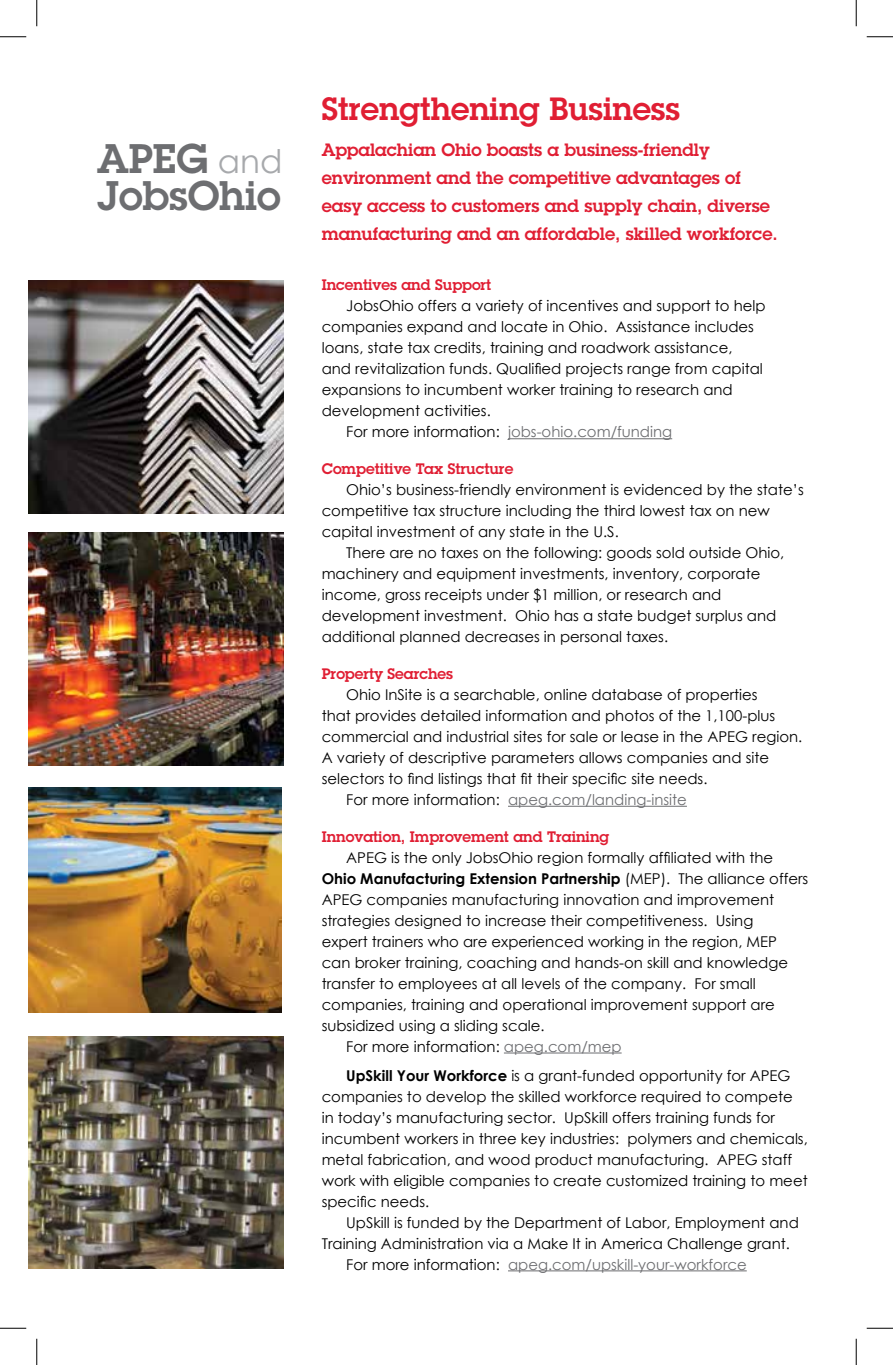
<style>
.page{position:relative;width:893px;height:1365px;background:#fff}
.page>*{position:absolute;margin:0;border:0;box-sizing:border-box;transform-origin:0 0}
.t1{font:600 40.43px/37.3px "Lubalin Graph Std";color:#6d6e71}
.t2{font:600 31.5px "Lubalin Graph Std";color:#e01e33}
.t3{font:600 17.5px/28px "Lubalin Graph Std";color:#e01e33}
.t4{font:14.88px/21px "Century Gothic";color:#000}
.t5{font:14.88px "Century Gothic";color:#6d6e71}
.t6{font:600 14.88px "Lubalin Graph Std";color:#e01e33}
.t7{font:700 14.88px "Century Gothic";color:#000}
.s1{font-family:"Century Gothic";font-weight:400;font-size:32.73px;color:#a7a9ac}
.s2{color:#000}
.s3{font-weight:400}
.s4{color:#6d6e71}
.s5{font-weight:700}
</style>
<div class="page">
<hr style="left:508px;top:438px;width:164px;height:1px;background:#6d6e71">
<hr style="left:508px;top:806px;width:179px;height:1px;background:#6d6e71">
<hr style="left:504px;top:1053px;width:117px;height:1px;background:#6d6e71">
<hr style="left:508px;top:1270px;width:238px;height:1px;background:#6d6e71">
<img style="left:29px;top:280px;width:254px;height:233px">
<img style="left:29px;top:532px;width:254px;height:233px">
<img style="left:29px;top:787px;width:252px;height:225px">
<img style="left:29px;top:1036px;width:254px;height:233px">
<svg style="left:0;top:36px;width:26px;height:1px"></svg>
<svg style="left:866px;top:36px;width:26px;height:1px"></svg>
<svg style="left:0;top:1328px;width:26px;height:1px"></svg>
<svg style="left:866px;top:1328px;width:26px;height:1px"></svg>
<svg style="left:36px;top:0;width:1px;height:26px"></svg>
<svg style="left:36px;top:1339px;width:1px;height:26px"></svg>
<svg style="left:855px;top:0;width:1px;height:26px"></svg>
<svg style="left:855px;top:1339px;width:1px;height:26px"></svg>
<h1 class="t1" style="left:97px;top:140px;width:187px">APEG <span class="s1">and<br></span>JobsOhio</h1>
<h2 class="t2" style="left:322px;top:88px;width:360px">Strengthening Business</h2>
<p class="t3" style="left:322px;top:136px;width:457px">Appalachian Ohio boasts a business-friendly environment and the competitive advantages of easy access to customers and supply chain, diverse manufacturing and an affordable, skilled workforce.</p>
<p class="t6" style="left:322px;top:275px;width:171px">Incentives and Support</p>
<p class="t4" style="left:346px;top:295px;width:421px">JobsOhio offers a variety of incentives and support to help</p>
<p class="t4" style="left:322px;top:316px;width:434px">companies expand and locate in Ohio. Assistance includes</p>
<p class="t4" style="left:322px;top:337px;width:412px">loans, state tax credits, training and roadwork assistance,</p>
<p class="t4" style="left:322px;top:358px;width:442px">and revitalization funds. Qualified projects range from capital</p>
<p class="t4" style="left:322px;top:379px;width:412px">expansions to incumbent worker training to research and</p>
<p class="t4" style="left:322px;top:400px;width:171px">development activities.</p>
<p class="t5" style="left:346px;top:422px;width:327px"><span class="s2">For more information:</span> jobs-ohio.com/funding</p>
<p class="t6" style="left:322px;top:459px;width:193px">Competitive Tax Structure</p>
<p class="t4" style="left:322px;top:479px;width:483px;text-indent:24px">Ohio’s business-friendly environment is evidenced by the state’s competitive tax structure including the third lowest tax on new capital investment of any state in the U.S.</p>
<p class="t4" style="left:322px;top:542px;width:464px;text-indent:24px">There are no taxes on the following: goods sold outside Ohio, machinery and equipment investments, inventory, corporate income, gross receipts under $1 million, or research and development investment. Ohio has a state budget surplus and additional planned decreases in personal taxes.</p>
<p class="t6" style="left:322px;top:664px;width:133px">Property Searches</p>
<p class="t4" style="left:346px;top:684px;width:413px">Ohio InSite is a searchable, online database of properties</p>
<p class="t4" style="left:322px;top:705px;width:455px">that provides detailed information and photos of the 1,100-plus</p>
<p class="t4" style="left:322px;top:726px;width:482px">commercial and industrial sites for sale or lease in the APEG region.</p>
<p class="t4" style="left:322px;top:747px;width:449px">A variety of descriptive parameters allows companies and site</p>
<p class="t4" style="left:322px;top:768px;width:387px">selectors to find listings that fit their specific site needs.</p>
<p class="t5" style="left:346px;top:789px;width:342px"><span class="s2">For more information:</span> apeg.com/landing-insite</p>
<p class="t6" style="left:322px;top:827px;width:289px">Innovation, Improvement and Training</p>
<p class="t4" style="left:346px;top:847px;width:428px">APEG is the only JobsOhio region formally affiliated with the</p>
<p class="t7" style="left:322px;top:867px;width:488px">Ohio Manufacturing Extension Partnership <span class="s3">(MEP). The alliance offers</span></p>
<p class="t4" style="left:322px;top:889px;width:454px">APEG companies manufacturing innovation and improvement</p>
<p class="t4" style="left:322px;top:910px;width:433px">strategies designed to increase their competitiveness. Using</p>
<p class="t4" style="left:322px;top:931px;width:457px">expert trainers who are experienced working in the region, MEP</p>
<p class="t4" style="left:322px;top:952px;width:468px">can broker training, coaching and hands-on skill and knowledge</p>
<p class="t4" style="left:322px;top:973px;width:435px">transfer to employees at all levels of the company. For small</p>
<p class="t4" style="left:322px;top:994px;width:454px">companies, training and operational improvement support are</p>
<p class="t4" style="left:322px;top:1015px;width:224px">subsidized using a sliding scale.</p>
<p class="t4" style="left:346px;top:1036px;width:277px">For more information: <span class="s4">apeg.com/mep</span></p>
<p class="t4" style="left:322px;top:1064px;width:487px;text-indent:24px"><span class="s5">UpSkill Your Workforce</span> is a grant-funded opportunity for APEG companies to develop the skilled workforce required to compete in today’s manufacturing sector. UpSkill offers training funds for incumbent workers in three key industries: polymers and chemicals, metal fabrication, and wood product manufacturing. APEG staff work with eligible companies to create customized training to meet specific needs.</p>
<p class="t4" style="left:346px;top:1212px;width:454px">UpSkill is funded by the Department of Labor, Employment and</p>
<p class="t4" style="left:322px;top:1233px;width:470px">Training Administration via a Make It in America Challenge grant.</p>
<p class="t5" style="left:346px;top:1254px;width:402px"><span class="s2">For more information:</span> apeg.com/upskill-your-workforce</p>
</div>
